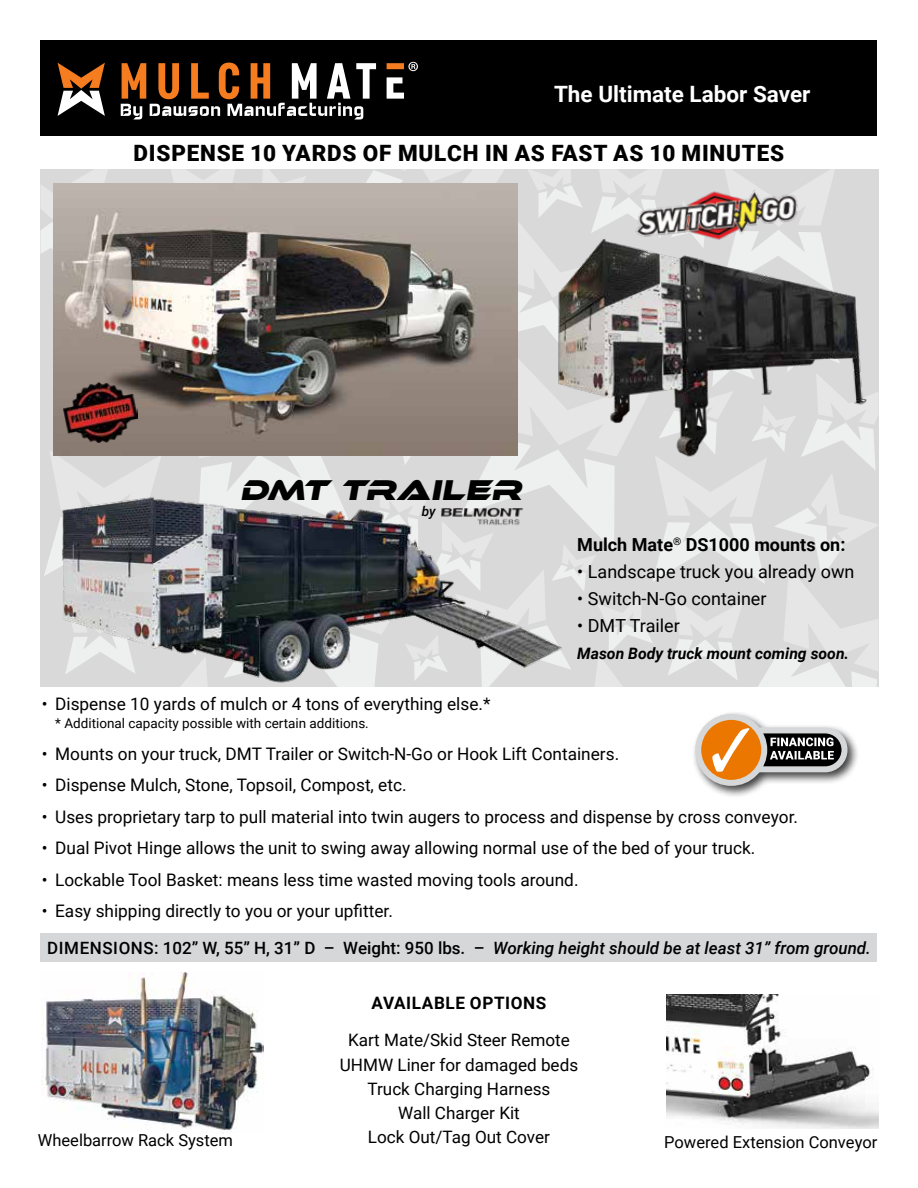
<style>
.page{position:relative;width:918px;height:1188px;background:#fff}
.page>*{position:absolute;margin:0;border:0;box-sizing:border-box;transform-origin:0 0}
.t1{font:italic 700 29.55px "Ethnocentric Rg";color:#000}
.t2{font:900 22.5px "Roboto";letter-spacing:.035em;color:#000}
.t3{font:700 22.5px "Roboto";color:#fff}
.t4{font:18px "Roboto";color:#000}
.t5{font:700 18px "Roboto";color:#000}
.t6{font:17.25px "Roboto";color:#000}
.t7{font:17.1px/24.3px "Roboto";color:#000;text-align:center}
.t8{font:700 17.1px "Roboto";letter-spacing:.035em;color:#000}
.t9{font:500 16.95px "Roboto";color:#000}
.t10{font:16.5px "Roboto";color:#000}
.t11{font:italic 700 15.75px "Roboto";color:#000}
.t12{font:13.5px "Roboto";color:#000}
.t13{font:italic 500 13.5px "Roboto";color:#000}
.s1{font-style:italic}
</style>
<div class="page">
<img style="left:41px;top:973px;width:222px;height:158px">
<svg style="left:40px;top:169px;width:839px;height:518px;background:#dedede"></svg>
<div style="left:40px;top:40px;width:838px;height:96px;background:#000"></div>
<svg style="left:387px;top:77px;width:17px;height:22px"></svg>
<svg style="left:387px;top:62px;width:31px;height:9px"></svg>
<svg style="left:58px;top:63px;width:47px;height:53px"></svg>
<svg style="left:121px;top:63px;width:255px;height:56px"></svg>
<img style="left:54px;top:183px;width:463px;height:272px">
<img style="left:64px;top:383px;width:73px;height:60px">
<img style="left:615px;top:176px;width:205px;height:37px">
<img style="left:542px;top:213px;width:337px;height:265px">
<img style="left:51px;top:482px;width:525px;height:205px">
<img style="left:441px;top:497px;width:83px;height:33px">
<img style="left:667px;top:994px;width:211px;height:134px">
<div style="left:40px;top:934px;width:838px;height:28px;background:#d5d7d8"></div>
<div style="left:692px;top:710px;width:168px;height:88px;background:#000;opacity:.75"></div>
<svg style="left:735px;top:730px;width:110px;height:39px"></svg>
<div style="left:732px;top:727px;width:116px;height:45px;border:6px solid #d5d7d8;border-radius:19px"></div>
<svg style="left:698px;top:717px;width:66px;height:66px"></svg>
<div style="left:695px;top:714px;width:72px;height:72px;border:6px solid #d5d7d8;border-radius:50%"></div>
<svg style="left:770px;top:738px;width:64px;height:21px"></svg>
<svg style="left:712px;top:728px;width:37px;height:44px"></svg>
<h2 class="t3" style="left:554px;top:78px;width:258px">The Ultimate Labor Saver</h2>
<h2 class="t2" style="left:134px;top:137px;width:652px">DISPENSE 10 YARDS OF MULCH IN AS FAST AS 10 MINUTES</h2>
<h1 class="t1" style="left:240px;top:472px;width:283px">DMT TRAILER</h1>
<p class="t13" style="left:422px;top:502px;width:15px">by</p>
<p class="t5" style="left:577px;top:532px;width:270px">Mulch Mate<sup>®</sup> DS1000 mounts on:</p>
<p class="t4" style="left:577px;top:559px;width:279px">• Landscape truck you already own</p>
<p class="t4" style="left:577px;top:586px;width:191px">• Switch-N-Go container</p>
<p class="t4" style="left:577px;top:613px;width:104px">• DMT Trailer</p>
<p class="t11" style="left:577px;top:642px;width:273px">Mason Body truck mount coming soon.</p>
<p class="t6" style="left:42px;top:692px;width:450px">• Dispense 10 yards of mulch or 4 tons of everything else.*</p>
<p class="t12" style="left:55px;top:714px;width:315px">* Additional capacity possible with certain additions.</p>
<p class="t6" style="left:42px;top:742px;width:579px">• Mounts on your truck, DMT Trailer or Switch-N-Go or Hook Lift Containers.</p>
<p class="t6" style="left:42px;top:773px;width:366px">• Dispense Mulch, Stone, Topsoil, Compost, etc.</p>
<p class="t6" style="left:42px;top:805px;width:758px">• Uses proprietary tarp to pull material into twin augers to process and dispense by cross conveyor.</p>
<p class="t6" style="left:42px;top:836px;width:715px">• Dual Pivot Hinge allows the unit to swing away allowing normal use of the bed of your truck.</p>
<p class="t6" style="left:42px;top:868px;width:538px">• Lockable Tool Basket: means less time wasted moving tools around.</p>
<p class="t6" style="left:42px;top:899px;width:353px">• Easy shipping directly to you or your upfitter.</p>
<p class="t9" style="left:47px;top:936px;width:825px">DIMENSIONS: 102” W, 55” H, 31” D – Weight: 950 lbs. – <span class="s1">Working height should be at least 31” from ground.</span></p>
<p class="t10" style="left:38px;top:1129px;width:197px">Wheelbarrow Rack System</p>
<p class="t8" style="left:372px;top:991px;width:176px">AVAILABLE OPTIONS</p>
<p class="t7" style="left:340px;top:1027px;width:240px">Kart Mate/Skid Steer Remote<br>UHMW Liner for damaged beds<br>Truck Charging Harness<br>Wall Charger Kit<br>Lock Out/Tag Out Cover</p>
<p class="t10" style="left:664px;top:1131px;width:215px">Powered Extension Conveyor</p>
</div>
